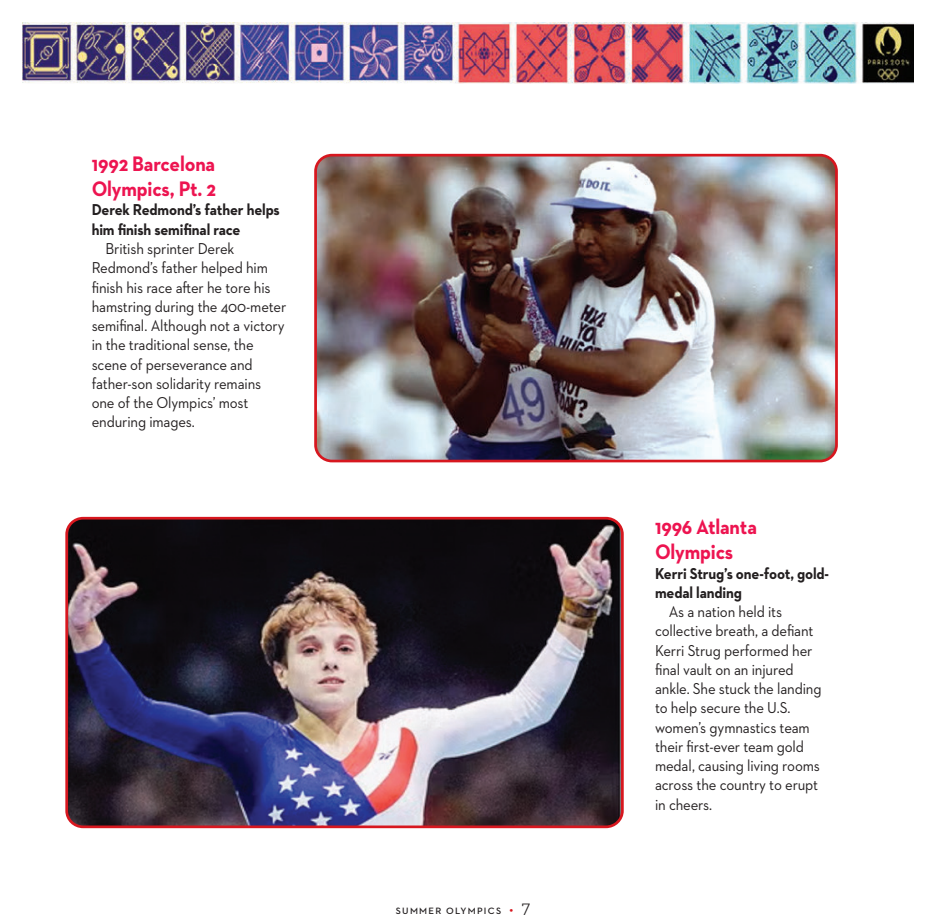
<style>
.page{position:relative;width:936px;height:923px;background:#fff}
.page>*{position:absolute;margin:0;border:0;box-sizing:border-box;transform-origin:0 0}
.t1{font:700 21.38px/25.6px "Neutraface 2 Text";letter-spacing:-.01em;color:#ed1450;scale:.92 1}
.t2{font:16px/19.2px "Neutraface 2 Text";letter-spacing:-.01em;color:#231f20;scale:.92 1}
.t3{font:700 16px/19.2px "Neutraface 2 Text";letter-spacing:-.01em;color:#231f20;scale:.92 1}
.t4{font:600 9.38px "Neutraface 2 Text";letter-spacing:.13em;color:#231f20}
.s1{font-size:13.38px;color:#d7171f}
.s2{font-family:"Archer";font-weight:400;font-size:17.38px}
</style>
<div class="page">
<img style="left:23px;top:22px;width:890px;height:61px">
<img style="left:318px;top:155px;width:518px;height:306px">
<div style="left:314px;top:154px;width:523px;height:308px;border:3px solid #d7171f;border-radius:16px"></div>
<img style="left:69px;top:518px;width:552px;height:308px">
<div style="left:65px;top:517px;width:558px;height:311px;border:3px solid #d7171f;border-radius:16px"></div>
<h1 class="t1" style="left:92px;top:150px;width:137px">1992 Barcelona<br>Olympics, Pt. 2</h1>
<p class="t3" style="left:92px;top:200px;width:206px">Derek Redmond’s father helps him finish semifinal race</p>
<p class="t2" style="left:92px;top:239px;width:213px;text-indent:14px">British sprinter Derek<br>Redmond’s father helped him finish his race after he tore his hamstring during the 400-meter semifinal. Although not a victory in the traditional sense, the scene of perseverance and father-son solidarity remains one of the Olympics’ most enduring images.</p>
<p class="t4" style="left:396px;top:904px;width:136px">SUMMER OLYMPICS <span class="s1">•</span> <span class="s2">7</span></p>
<h1 class="t1" style="left:654px;top:513px;width:112px">1996 Atlanta<br>Olympics</h1>
<p class="t3" style="left:654px;top:563px;width:190px">Kerri Strug’s one-foot, gold&shy;medal landing</p>
<p class="t2" style="left:654px;top:601px;width:182px;text-indent:14px">As a nation held its collective breath, a defiant<br>Kerri Strug performed her final vault on an injured ankle. She stuck the landing to help secure the U.S. women’s gymnastics team their first-ever team gold medal, causing living rooms across the country to erupt in cheers.</p>
</div>
